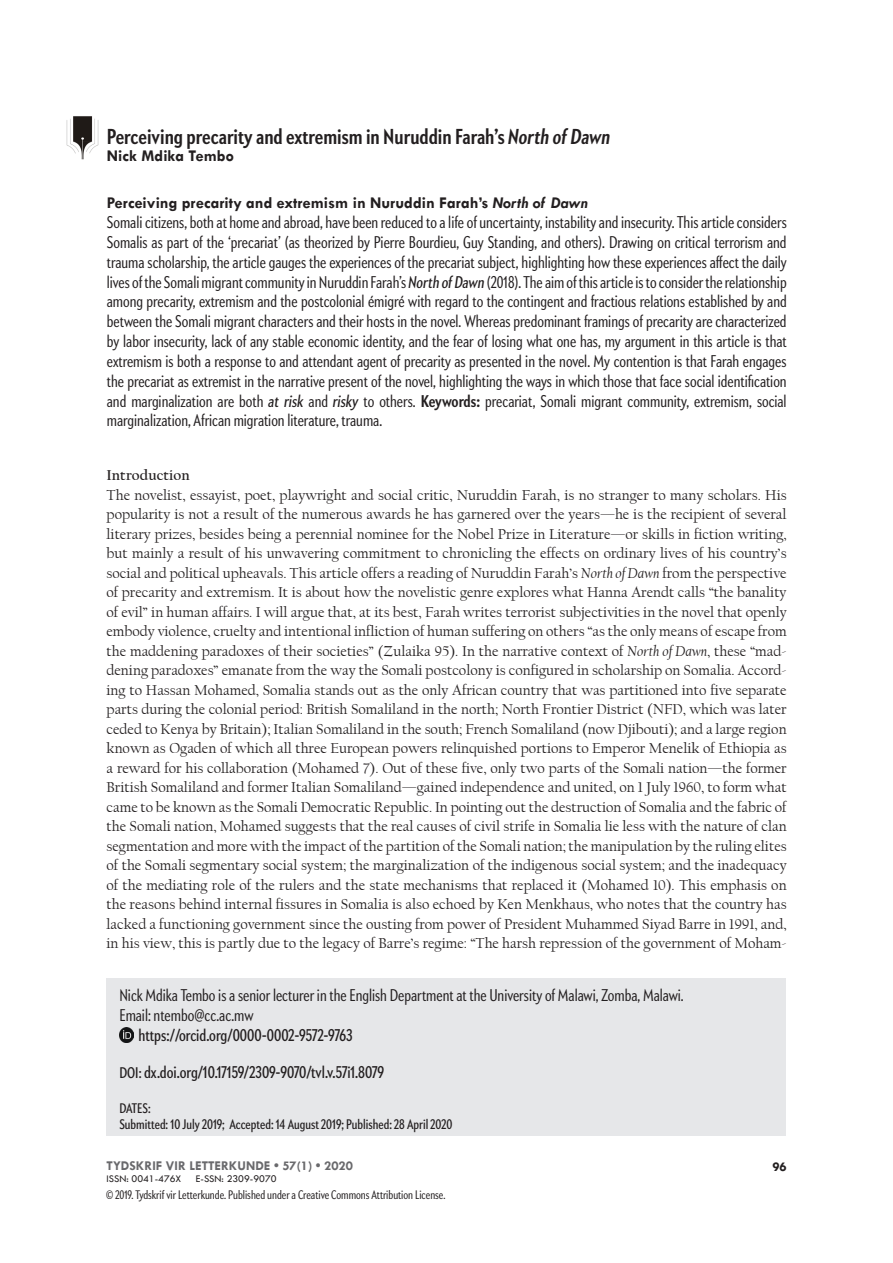
<style>
.page{position:relative;width:893px;height:1263px;background:#fff}
.page>*{position:absolute;margin:0;border:0;box-sizing:border-box;transform-origin:0 0}
.t1{font:700 extra-condensed 21px "Apres";color:#231f20}
.Abstract{font:300 extra-condensed 16.5px/19.8px "Apres";color:#231f20;text-align:justify}
.Bio{font:300 extra-condensed 16.5px "Apres";color:#231f20}
.Bio-2{font:extra-condensed 16.5px "Apres";color:#231f20}
.Abstract-2{font:700 16.5px "Tw Cen";color:#231f20}
.blok_paragraaf{font:15px/19.5px "Californian FB";color:#231f20;text-align:justify}
.blok_paragraaf-2{font:700 15px "Californian FB";color:#231f20}
.Bio-3{font:extra-condensed 13.5px "Apres";color:#231f20}
.t2{font:700 13.5px "Tw Cen";color:#69696c}
.t3{font:700 13.5px "Tw Cen";color:#231f20}
.Bio-4{font:300 extra-condensed 12px "Apres";color:#231f20}
.t4{font:10.5px "Tw Cen";color:#231f20}
.s1{font-style:italic}
.s2{font-weight:400;font-style:italic}
.s3{font-weight:700}
.s4{font-size:15px}
</style>
<div class="page">
<div style="left:107px;top:978px;width:679px;height:157px;background:#e6e7e9"></div>
<img style="left:66px;top:116px;width:33px;height:43px">
<img style="left:119px;top:1028px;width:15px;height:14px">
<p class="t1" style="left:107px;top:123px;width:505px">Perceiving precarity and extremism in Nuruddin Farah’s <span class="s1">North of Dawn</span></p>
<p class="Abstract-2" style="left:107px;top:146px;width:129px">Nick Mdika Tembo</p>
<p class="Abstract-2" style="left:107px;top:193px;width:482px">Perceiving precarity and extremism in Nuruddin Farah’s <span class="s1">North of Dawn</span></p>
<p class="Abstract" style="left:107px;top:212px;width:681px">Somali citizens, both at home and abroad, have been reduced to a life of uncertainty, instability and insecurity. This article considers Somalis as part of the ‘precariat’ (as theorized by Pierre Bourdieu, Guy Standing, and others). Drawing on critical terrorism and trauma scholarship, the article gauges the experiences of the precariat subject, highlighting how these experiences affect the daily lives of the Somali migrant community in Nuruddin Farah’s <span class="s2">North of Dawn</span> (2018). The aim of this article is to consider the relationship among precarity, extremism and the postcolonial émigré with regard to the contingent and fractious relations established by and between the Somali migrant characters and their hosts in the novel. Whereas predominant framings of precarity are characterized by labor insecurity, lack of any stable economic identity, and the fear of losing what one has, my argument in this article is that extremism is both a response to and attendant agent of precarity as presented in the novel. My contention is that Farah engages the precariat as extremist in the narrative present of the novel, highlighting the ways in which those that face social identification and marginalization are both <span class="s2">at risk</span> and <span class="s2">risky</span> to others. <span class="s3">Keywords:</span> precariat, Somali migrant community, extremism, social marginalization, African migration literature, trauma.</p>
<p class="blok_paragraaf-2" style="left:107px;top:467px;width:85px">Introduction</p>
<p class="blok_paragraaf" style="left:107px;top:485px;width:682px">The novelist, essayist, poet, playwright and social critic, Nuruddin Farah, is no stranger to many scholars. His popularity is not a result of the numerous awards he has garnered over the years—he is the recipient of several literary prizes, besides being a perennial nominee for the Nobel Prize in Literature—or skills in fiction writing, but mainly a result of his unwavering commitment to chronicling the effects on ordinary lives of his country’s social and political upheavals. This article offers a reading of Nuruddin Farah’s <span class="s1">North of Dawn</span> from the perspective of precarity and extremism. It is about how the novelistic genre explores what Hanna Arendt calls “the banality of evil” in human affairs. I will argue that, at its best, Farah writes terrorist subjectivities in the novel that openly embody violence, cruelty and intentional infliction of human suffering on others “as the only means of escape from the maddening paradoxes of their societies” (Zulaika 95). In the narrative context of <span class="s1">North of Dawn</span>, these “mad&shy;dening paradoxes” emanate from the way the Somali postcolony is configured in scholarship on Somalia. Accord&shy;ing to Hassan Mohamed, Somalia stands out as the only African country that was partitioned into five separate parts during the colonial period: British Somaliland in the north; North Frontier District (NFD, which was later ceded to Kenya by Britain); Italian Somaliland in the south; French Somaliland (now Djibouti); and a large region known as Ogaden of which all three European powers relinquished portions to Emperor Menelik of Ethiopia as a reward for his collaboration (Mohamed 7). Out of these five, only two parts of the Somali nation—the former British Somaliland and former Italian Somaliland—gained independence and united, on 1 July 1960, to form what came to be known as the Somali Democratic Republic. In pointing out the destruction of Somalia and the fabric of the Somali nation, Mohamed suggests that the real causes of civil strife in Somalia lie less with the nature of clan segmentation and more with the impact of the partition of the Somali nation; the manipulation by the ruling elites of the Somali segmentary social system; the marginalization of the indigenous social system; and the inadequacy of the mediating role of the rulers and the state mechanisms that replaced it (Mohamed 10). This emphasis on the reasons behind internal fissures in Somalia is also echoed by Ken Menkhaus, who notes that the country has lacked a functioning government since the ousting from power of President Muhammed Siyad Barre in 1991, and, in his view, this is partly due to the legacy of Barre’s regime: “The harsh repression of the government of Moham-</p>
<p class="Bio" style="left:119px;top:985px;width:566px">Nick Mdika Tembo is a senior lecturer in the English Department at the University of Malawi, Zomba, Malawi.</p>
<p class="Bio" style="left:119px;top:1005px;width:136px">Email: ntembo@cc.ac.mw</p>
<p class="Bio-2" style="left:139px;top:1025px;width:216px">https://orcid.org/0000-0002-9572-9763</p>
<p class="Bio-2" style="left:119px;top:1062px;width:266px"><span class="s4">DOI:</span> dx.doi.org/10.17159/2309-9070/tvl.v.57i1.8079</p>
<p class="Bio-3" style="left:119px;top:1100px;width:33px">DATES:</p>
<p class="Bio-3" style="left:119px;top:1116px;width:335px">Submitted: 10 July 2019; Accepted: 14 August 2019; Published: 28 April 2020</p>
<p class="t2" style="left:107px;top:1158px;width:248px">TYDSKRIF VIR LETTERKUNDE • 57(1) • 2020</p>
<p class="t4" style="left:107px;top:1172px;width:76px">ISSN: 0041-476X</p>
<p class="t4" style="left:196px;top:1172px;width:82px">E-SSN: 2309-9070</p>
<p class="Bio-4" style="left:106px;top:1187px;width:341px">© 2019. Tydskrif vir Letterkunde. Published under a Creative Commons Attribution License.</p>
<p class="t3" style="left:772px;top:1158px;width:16px">96</p>
</div>
